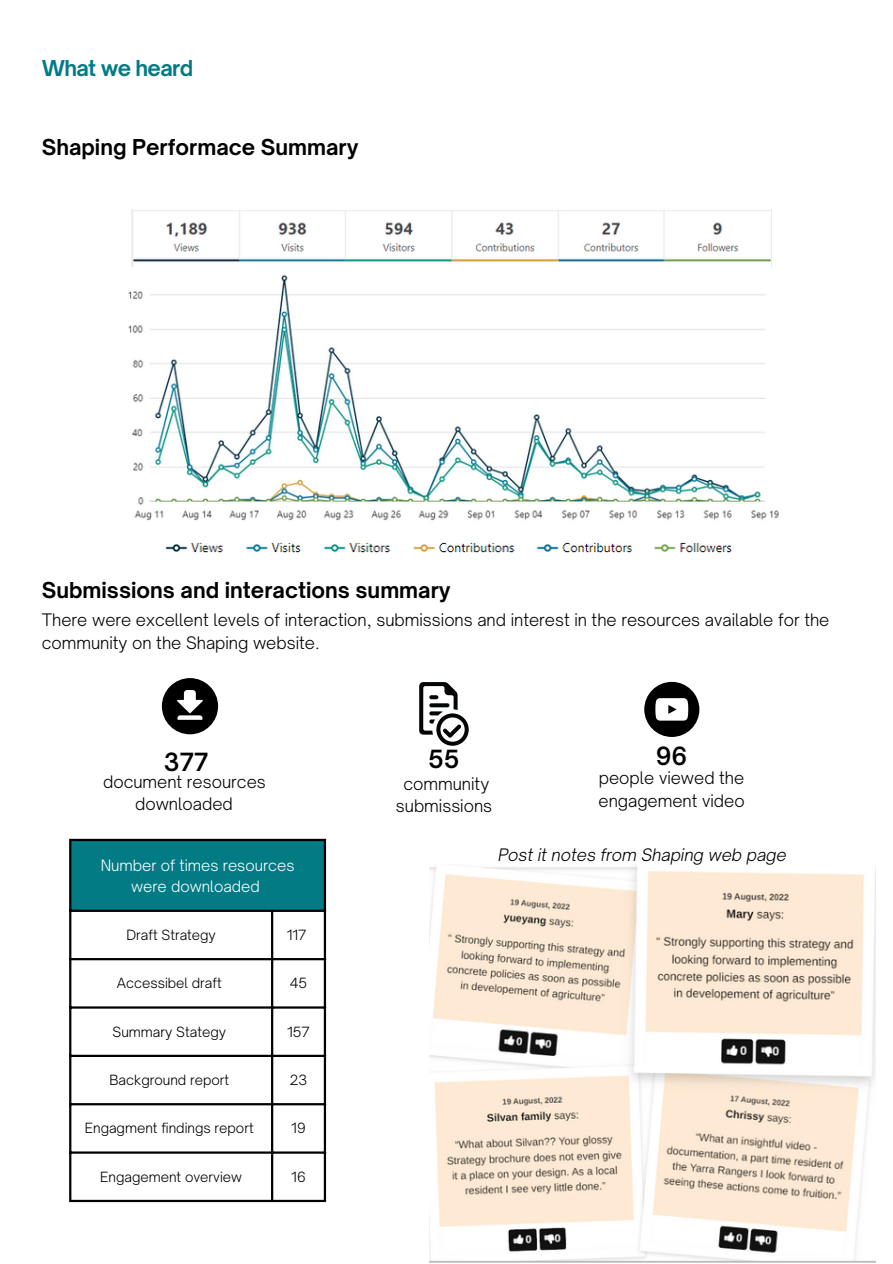
<style>
.page{position:relative;width:893px;height:1264px;background:#fff}
.page>*{position:absolute;margin:0;border:0;box-sizing:border-box;transform-origin:0 0}
.t1{font:600 24px "Open Sauce One";color:#000}
.t2{font:700 21px "Open Sauce One";color:#000}
.t3{font:700 21px "Open Sauce One";letter-spacing:-.03em;color:#027b85}
.t4{font:300 16.5px/22.5px "Open Sauce One";color:#000}
.t5{font:italic 300 16.5px "Open Sauce One";color:#000}
.t6{font:300 15px/20.2px "Open Sauce One";color:#fffffe;text-align:center}
.t7{font:300 13.5px "Open Sauce One";color:#000}
</style>
<div class="page">
<img style="left:165px;top:542px;width:567px;height:11px">
<img style="left:128px;top:252px;width:651px;height:269px">
<img style="left:132px;top:209px;width:639px;height:57px">
<div style="left:70px;top:839px;width:255px;height:72px;background:#027b85"></div>
<hr style="left:69px;top:841px;width:2px;height:358px;background:#000">
<hr style="left:271px;top:911px;width:2px;height:288px;background:#000">
<hr style="left:324px;top:841px;width:2px;height:358px;background:#000">
<hr style="left:69px;top:838px;width:257px;height:3px;background:#000">
<hr style="left:69px;top:909px;width:257px;height:2px;background:#000">
<hr style="left:69px;top:958px;width:257px;height:2px;background:#000">
<hr style="left:69px;top:1006px;width:257px;height:2px;background:#000">
<hr style="left:69px;top:1054px;width:257px;height:2px;background:#000">
<hr style="left:69px;top:1103px;width:257px;height:2px;background:#000">
<hr style="left:69px;top:1151px;width:257px;height:2px;background:#000">
<hr style="left:69px;top:1199px;width:257px;height:2px;background:#000">
<svg style="left:644px;top:682px;width:55px;height:55px"></svg>
<svg style="left:419px;top:682px;width:49px;height:63px"></svg>
<img style="left:429px;top:865px;width:446px;height:397px">
<svg style="left:162px;top:678px;width:56px;height:56px"></svg>
<p class="t3" style="left:42px;top:55px;width:153px">What we heard</p>
<p class="t2" style="left:42px;top:134px;width:318px">Shaping Performace Summary</p>
<p class="t2" style="left:42px;top:576px;width:410px">Submissions and interactions summary</p>
<p class="t4" style="left:42px;top:609px;width:789px">There were excellent levels of interaction, submissions and interest in the resources available for the community on the Shaping website.</p>
<h1 class="t1" style="left:164px;top:746px;width:46px">377</h1>
<p class="t4" style="left:103px;top:770px;width:164px;text-align:center">document resources downloaded</p>
<p class="t6" style="left:101px;top:855px;width:195px">Number of times resources were downloaded</p>
<p class="t7" style="left:126px;top:926px;width:91px">Draft Strategy</p>
<p class="t7" style="left:287px;top:926px;width:21px">117</p>
<p class="t7" style="left:117px;top:974px;width:106px">Accessibel draft</p>
<p class="t7" style="left:290px;top:974px;width:19px">45</p>
<p class="t7" style="left:113px;top:1023px;width:115px">Summary Stategy</p>
<p class="t7" style="left:287px;top:1023px;width:24px">157</p>
<p class="t7" style="left:109px;top:1071px;width:121px">Background report</p>
<p class="t7" style="left:290px;top:1071px;width:19px">23</p>
<p class="t7" style="left:85px;top:1119px;width:170px">Engagment findings report</p>
<p class="t7" style="left:291px;top:1119px;width:16px">19</p>
<p class="t7" style="left:100px;top:1168px;width:143px">Engagement overview</p>
<p class="t7" style="left:291px;top:1168px;width:16px">16</p>
<h1 class="t1" style="left:428px;top:743px;width:33px">55</h1>
<p class="t4" style="left:396px;top:772px;width:98px;text-align:center">community submissions</p>
<h1 class="t1" style="left:655px;top:741px;width:33px">96</h1>
<p class="t4" style="left:598px;top:766px;width:148px">people viewed the engagement video</p>
<p class="t5" style="left:498px;top:844px;width:290px">Post it notes from Shaping web page</p>
</div>
